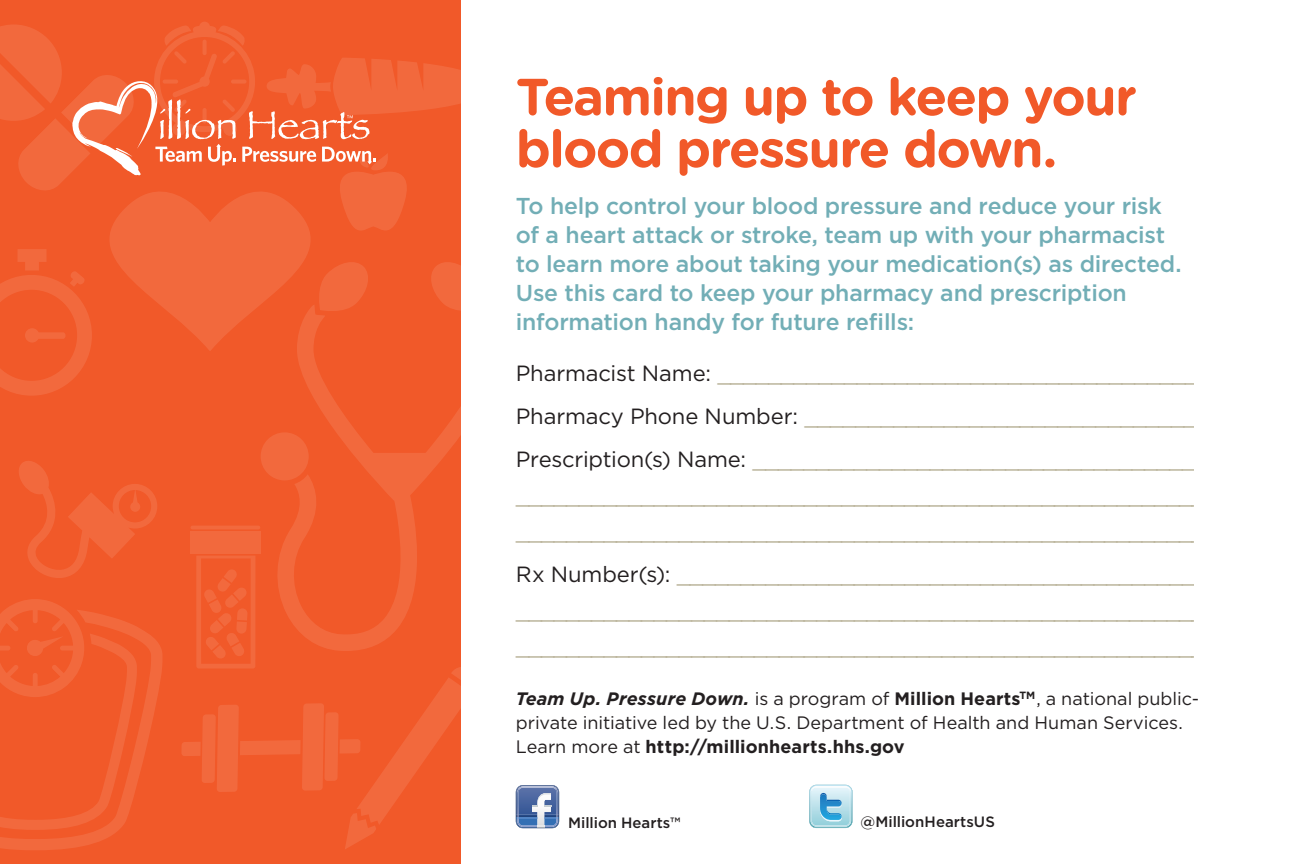
<style>
.page{position:relative;width:1296px;height:864px;background:#fff}
.page>*{position:absolute;margin:0;border:0;box-sizing:border-box;transform-origin:0 0}
.t1{font:700 52px/52px "Gotham Rounded";letter-spacing:-.035em;color:#f15929}
.t2{font:23px/36px "Gotham";color:#b9b298}
.t3{font:500 23px/29px "Gotham";letter-spacing:-.01em;color:#72aeb6}
.t4{font:18px/24px "Gotham";color:#231f20}
.t5{font:500 15px "Gotham";color:#231f20}
.s1{font-size:22px;color:#231f20}
.s2{font-weight:700;font-style:italic}
.s3{font-weight:700}
</style>
<div class="page">
<div style="left:0;top:0;width:461px;height:864px;background:#f15929"></div>
<svg style="left:343px;top:262px;width:25px;height:42px"></svg>
<svg style="left:431px;top:262px;width:30px;height:42px"></svg>
<div style="left:261px;top:432px;width:48px;height:48px;background:#f2693d;border-radius:50%"></div>
<svg style="left:273px;top:304px;width:188px;height:252px"></svg>
<svg style="left:0;top:599px;width:162px;height:251px"></svg>
<svg style="left:0;top:249px;width:90px;height:147px"></svg>
<svg style="left:19px;top:461px;width:138px;height:117px"></svg>
<svg style="left:77px;top:243px;width:266px;height:108px;fill:#f2663a"></svg>
<svg style="left:0;top:22px;width:461px;height:221px"></svg>
<div style="left:191px;top:531px;width:70px;height:23px;background:#f2693d"></div>
<hr style="left:190px;top:526px;width:70px;height:3px;background:#fff;border-radius:2px">
<svg style="left:182px;top:556px;width:279px;height:293px"></svg>
<svg style="left:516px;top:785px;width:43px;height:43px;background:#758eb9"></svg>
<img style="left:517px;top:786px;width:41px;height:8px">
<svg style="left:809px;top:785px;width:44px;height:43px;background:#a3d2e4"></svg>
<h1 class="t1" style="left:516px;top:70px;width:623px">Teaming up to keep your blood pressure down.</h1>
<p class="t3" style="left:516px;top:191px;width:667px">To help control your blood pressure and reduce your risk of a heart attack or stroke, team up with your pharmacist to learn more about taking your medication(s) as directed.<br>Use this card to keep your pharmacy and prescription information handy for future refills:</p>
<p class="t2" style="left:516px;top:354px;width:684px"><span class="s1">Pharmacist Name:</span> ______________________________________</p>
<p class="t2" style="left:516px;top:397px;width:683px"><span class="s1">Pharmacy Phone Number:</span> _______________________________</p>
<p class="t2" style="left:516px;top:440px;width:691px"><span class="s1">Prescription(s) Name:</span> ___________________________________ _______________________________________________________ _______________________________________________________</p>
<p class="t2" style="left:516px;top:556px;width:694px"><span class="s1">Rx Number(s):</span> __________________________________________ _______________________________________________________ _______________________________________________________</p>
<p class="t4" style="left:516px;top:687px;width:685px"><span class="s2">Team Up. Pressure Down.</span> is a program of <span class="s3">Million Hearts</span><sup>TM</sup>, a national public&shy;private initiative led by the U.S. Department of Health and Human Services.<br>Learn more at <span class="s3">http://millionhearts.hhs.gov</span></p>
<p class="t5" style="left:568px;top:814px;width:114px">Million Hearts™</p>
<p class="t5" style="left:861px;top:813px;width:136px">@MillionHeartsUS</p>
</div>
